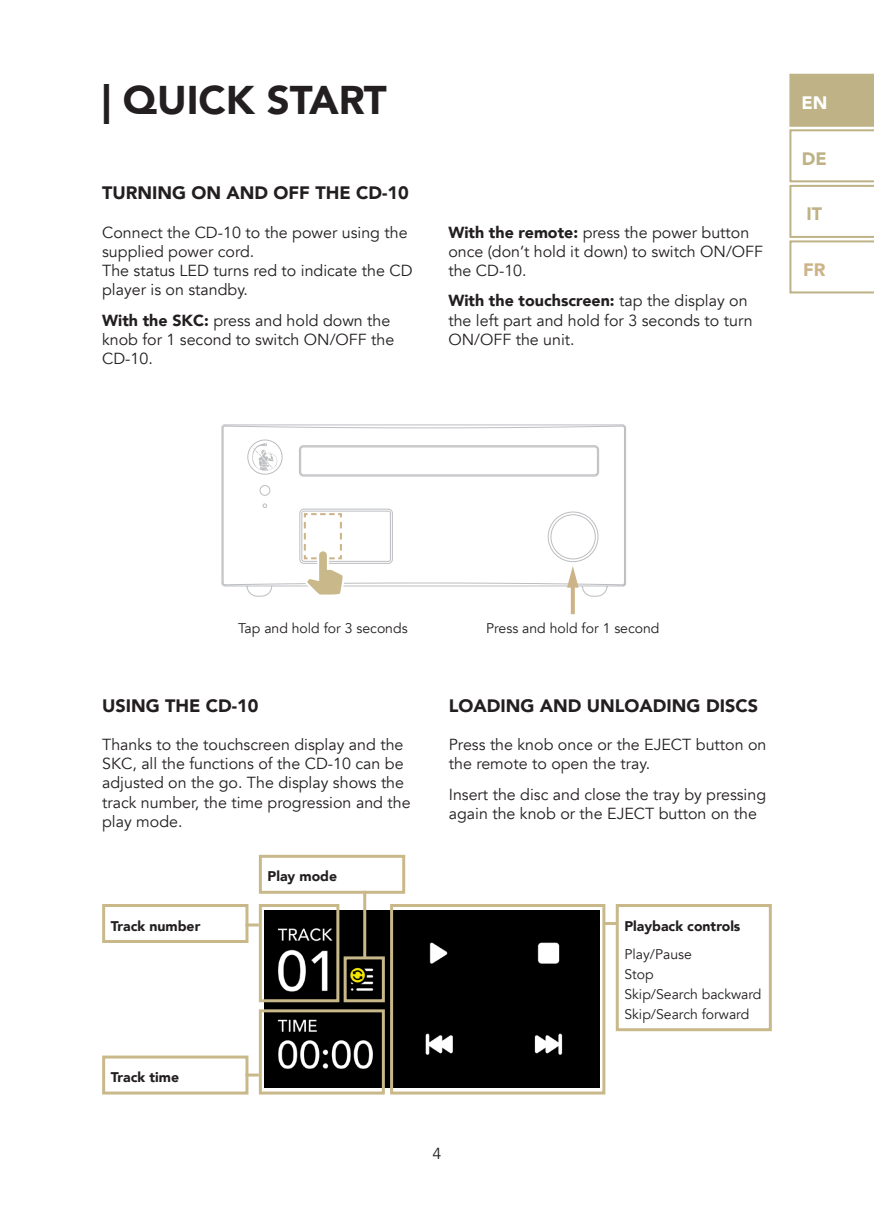
<style>
.page{position:relative;width:874px;height:1225px;background:#fff}
.page>*{position:absolute;margin:0;border:0;box-sizing:border-box;transform-origin:0 0}
.t1{font:900 40px "Avenir";color:#231f20}
.t2{font:900 18px "Avenir";color:#231f20}
.t3{font:900 18px "Avenir";color:#beb286}
.t4{font:900 18px "Avenir";color:#fff}
.t5{font:900 18px "Avenir";color:#ccb388}
.t6{font:16px/19.2px "Avenir";color:#231f20}
.Stile_di_paragrafo_1{font:14px "Avenir";color:#231f20}
.Stile_di_paragrafo_1-2{font:900 14px "Avenir";color:#231f20}
.s1{font-weight:900}
</style>
<div class="page">
<hr style="left:245px;top:923px;width:14px;height:3px;background:#c9b98a">
<hr style="left:245px;top:1073px;width:14px;height:3px;background:#c9b98a">
<hr style="left:603px;top:922px;width:14px;height:3px;background:#c9b98a">
<div style="left:259px;top:855px;width:146px;height:38px;border:3px solid #c9b98a"></div>
<div style="left:102px;top:1055px;width:146px;height:39px;border:3px solid #c9b98a"></div>
<div style="left:102px;top:904px;width:146px;height:39px;border:3px solid #c9b98a"></div>
<img style="left:264px;top:910px;width:335px;height:178px">
<div style="left:259px;top:904px;width:80px;height:98px;border:3px solid #c9b98a"></div>
<div style="left:343px;top:956px;width:41px;height:46px;border:3px solid #c9b98a"></div>
<div style="left:390px;top:904px;width:215px;height:190px;border:3px solid #c9b98a"></div>
<div style="left:259px;top:1009px;width:125px;height:85px;border:3px solid #c9b98a"></div>
<div style="left:615px;top:904px;width:156px;height:127px;border:3px solid #c9b98a"></div>
<hr style="left:363px;top:890px;width:3px;height:68px;background:#c9b98a">
<svg style="left:221px;top:424px;width:405px;height:173px"></svg>
<svg style="left:252px;top:442px;width:25px;height:29px"></svg>
<svg style="left:570px;top:597px;width:4px;height:17px"></svg>
<svg style="left:298px;top:445px;width:301px;height:152px"></svg>
<svg style="left:789px;top:74px;width:84px;height:219px"></svg>
<p class="t1" style="left:102px;top:65px;width:286px">| QUICK START</p>
<p class="t2" style="left:102px;top:177px;width:308px">TURNING ON AND OFF THE CD-10</p>
<p class="t6" style="left:102px;top:223px;width:307px">Connect the CD-10 to the power using the supplied power cord.</p>
<p class="t6" style="left:102px;top:261px;width:312px">The status LED turns red to indicate the CD player is on standby.</p>
<p class="t6" style="left:102px;top:311px;width:293px"><span class="s1">With the SKC:</span> press and hold down the knob for 1 second to switch ON/OFF the<br>CD-10.</p>
<p class="t6" style="left:448px;top:223px;width:316px"><span class="s1">With the remote:</span> press the power button once (don’t hold it down) to switch ON/OFF the CD-10.</p>
<p class="t6" style="left:448px;top:292px;width:305px"><span class="s1">With the touchscreen:</span> tap the display on the left part and hold for 3 seconds to turn<br>ON/OFF the unit.</p>
<p class="t4" style="left:801px;top:88px;width:28px">EN</p>
<p class="t3" style="left:801px;top:143px;width:27px">DE</p>
<p class="t3" style="left:806px;top:199px;width:17px">IT</p>
<p class="t5" style="left:802px;top:254px;width:24px">FR</p>
<p class="Stile_di_paragrafo_1" style="left:238px;top:620px;width:171px">Tap and hold for 3 seconds</p>
<p class="Stile_di_paragrafo_1" style="left:486px;top:620px;width:175px">Press and hold for 1 second</p>
<p class="t2" style="left:102px;top:690px;width:158px">USING THE CD-10</p>
<p class="t6" style="left:102px;top:735px;width:310px">Thanks to the touchscreen display and the SKC, all the functions of the CD-10 can be adjusted on the go. The display shows the track number, the time progression and the play mode.</p>
<p class="Stile_di_paragrafo_1-2" style="left:111px;top:913px;width:91px">Track number</p>
<p class="Stile_di_paragrafo_1-2" style="left:111px;top:1065px;width:70px">Track time</p>
<p class="Stile_di_paragrafo_1-2" style="left:267px;top:864px;width:71px">Play mode</p>
<p class="t2" style="left:448px;top:690px;width:310px">LOADING AND UNLOADING DISCS</p>
<p class="t6" style="left:448px;top:735px;width:319px">Press the knob once or the EJECT button on the remote to open the tray.</p>
<p class="t6" style="left:448px;top:785px;width:319px">Insert the disc and close the tray by pressing again the knob or the EJECT button on the</p>
<p class="Stile_di_paragrafo_1-2" style="left:624px;top:913px;width:117px">Playback controls</p>
<p class="Stile_di_paragrafo_1" style="left:624px;top:945px;width:69px">Play/Pause</p>
<p class="Stile_di_paragrafo_1" style="left:624px;top:965px;width:31px">Stop</p>
<p class="Stile_di_paragrafo_1" style="left:624px;top:985px;width:138px">Skip/Search backward</p>
<p class="Stile_di_paragrafo_1" style="left:624px;top:1005px;width:126px">Skip/Search forward</p>
<p class="t6" style="left:432px;top:1144px;width:10px">4</p>
</div>
